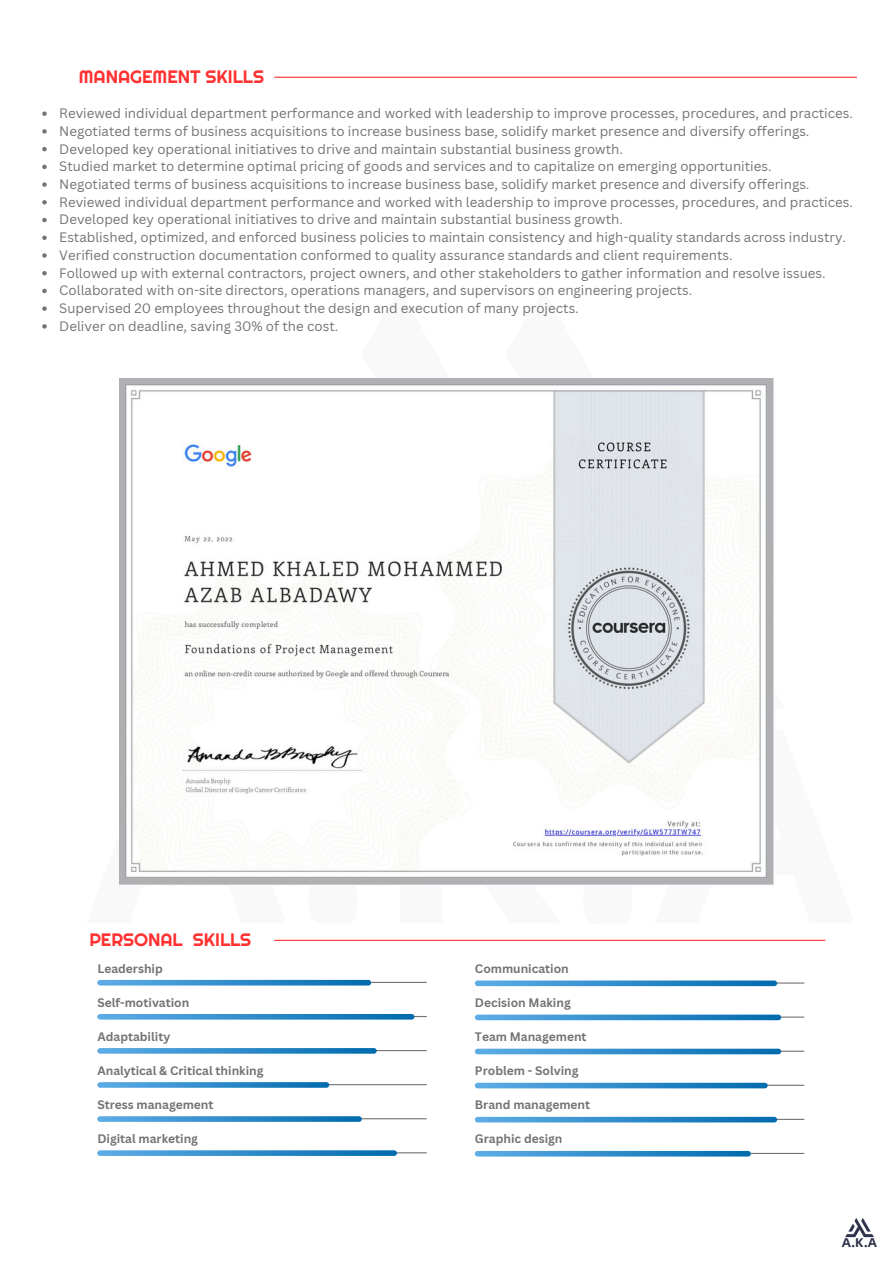
<style>
.page{position:relative;width:894px;height:1264px;background:#fff}
.page>*{position:absolute;margin:0;border:0;box-sizing:border-box;transform-origin:0 0}
.t1{font:18px "Righteous";color:#ff3131}
.t2{font:13.35px "Canva Sans";color:#737373}
.t3{font:700 12.75px "Alibaba Sans";color:#30344c}
.t4{font:700 12px "Canva Sans";color:#737373}
</style>
<div class="page">
<hr style="left:274px;top:939px;width:551px;height:1px;background:#ff3131">
<hr style="left:97px;top:981px;width:329px;height:2px;background:#737373">
<svg style="left:97px;top:979px;width:274px;height:6px;background:#4e9dd1"></svg>
<hr style="left:475px;top:982px;width:329px;height:1px;background:#737373">
<svg style="left:475px;top:980px;width:301px;height:6px;background:#4195ce"></svg>
<hr style="left:97px;top:1015px;width:329px;height:2px;background:#737373">
<svg style="left:97px;top:1013px;width:317px;height:6px"></svg>
<hr style="left:475px;top:1016px;width:329px;height:1px;background:#737373">
<svg style="left:475px;top:1014px;width:306px;height:6px;background:#4497cf"></svg>
<hr style="left:97px;top:1050px;width:329px;height:1px;background:#737373">
<svg style="left:97px;top:1048px;width:279px;height:5px"></svg>
<hr style="left:475px;top:1050px;width:329px;height:1px;background:#737373">
<svg style="left:475px;top:1048px;width:306px;height:6px;background:#4798cf"></svg>
<hr style="left:97px;top:1084px;width:329px;height:1px;background:#737373">
<svg style="left:97px;top:1082px;width:232px;height:5px"></svg>
<hr style="left:475px;top:1084px;width:329px;height:1px;background:#737373">
<svg style="left:475px;top:1082px;width:292px;height:6px;background:#499ad0"></svg>
<hr style="left:97px;top:1118px;width:329px;height:1px;background:#737373">
<svg style="left:97px;top:1116px;width:265px;height:5px"></svg>
<hr style="left:475px;top:1118px;width:329px;height:1px;background:#737373">
<svg style="left:475px;top:1116px;width:301px;height:6px;background:#4c9bd1"></svg>
<hr style="left:97px;top:1152px;width:329px;height:1px;background:#737373">
<svg style="left:97px;top:1150px;width:300px;height:5px"></svg>
<hr style="left:475px;top:1152px;width:329px;height:1px;background:#737373">
<svg style="left:475px;top:1150px;width:275px;height:6px;background:#4f9dd2"></svg>
<svg style="left:845px;top:1218px;width:28px;height:19px"></svg>
<hr style="left:274px;top:77px;width:582px;height:1px;background:#ff3131">
<svg style="left:42px;top:111px;width:5px;height:5px"></svg>
<svg style="left:42px;top:129px;width:5px;height:5px"></svg>
<svg style="left:42px;top:147px;width:5px;height:4px"></svg>
<svg style="left:42px;top:165px;width:5px;height:4px"></svg>
<svg style="left:42px;top:182px;width:5px;height:5px"></svg>
<svg style="left:42px;top:200px;width:5px;height:4px"></svg>
<svg style="left:42px;top:218px;width:5px;height:4px"></svg>
<svg style="left:42px;top:235px;width:5px;height:5px"></svg>
<svg style="left:42px;top:253px;width:5px;height:5px"></svg>
<svg style="left:42px;top:271px;width:5px;height:4px"></svg>
<svg style="left:42px;top:289px;width:5px;height:4px"></svg>
<svg style="left:42px;top:306px;width:5px;height:5px"></svg>
<svg style="left:42px;top:324px;width:5px;height:4px"></svg>
<img style="left:119px;top:379px;width:655px;height:506px">
<p class="t1" style="left:79px;top:65px;width:187px">MANAGEMENT SKILLS</p>
<p class="t2" style="left:59px;top:104px;width:794px">Reviewed individual department performance and worked with leadership to improve processes, procedures, and practices.</p>
<h1 class="t2" style="left:59px;top:122px;width:751px">Negotiated terms of business acquisitions to increase business base, solidify market presence and diversify offerings.</h1>
<p class="t2" style="left:59px;top:139px;width:565px">Developed key operational initiatives to drive and maintain substantial business growth.</p>
<p class="t2" style="left:59px;top:157px;width:713px">Studied market to determine optimal pricing of goods and services and to capitalize on emerging opportunities.</p>
<p class="t2" style="left:59px;top:175px;width:751px">Negotiated terms of business acquisitions to increase business base, solidify market presence and diversify offerings.</p>
<p class="t2" style="left:59px;top:192px;width:794px">Reviewed individual department performance and worked with leadership to improve processes, procedures, and practices.</p>
<p class="t2" style="left:59px;top:210px;width:565px">Developed key operational initiatives to drive and maintain substantial business growth.</p>
<p class="t2" style="left:59px;top:228px;width:788px">Established, optimized, and enforced business policies to maintain consistency and high-quality standards across industry.</p>
<p class="t2" style="left:59px;top:246px;width:674px">Verified construction documentation conformed to quality assurance standards and client requirements.</p>
<p class="t2" style="left:59px;top:263px;width:767px">Followed up with external contractors, project owners, and other stakeholders to gather information and resolve issues.</p>
<p class="t2" style="left:59px;top:281px;width:634px">Collaborated with on-site directors, operations managers, and supervisors on engineering projects.</p>
<p class="t2" style="left:59px;top:299px;width:521px">Supervised 20 employees throughout the design and execution of many projects.</p>
<p class="t2" style="left:59px;top:316px;width:280px">Deliver on deadline, saving 30% of the cost.</p>
<p class="t1" style="left:89px;top:928px;width:95px">PERSONAL</p>
<p class="t4" style="left:97px;top:960px;width:67px">Leadership</p>
<p class="t4" style="left:97px;top:994px;width:93px">Self-motivation</p>
<p class="t1" style="left:193px;top:928px;width:60px">SKILLS</p>
<p class="t4" style="left:475px;top:960px;width:95px">Communication</p>
<p class="t4" style="left:475px;top:994px;width:97px">Decision Making</p>
<p class="t4" style="left:97px;top:1028px;width:74px">Adaptability</p>
<p class="t4" style="left:475px;top:1028px;width:113px">Team Management</p>
<p class="t4" style="left:97px;top:1062px;width:167px">Analytical &amp; Critical thinking</p>
<p class="t4" style="left:475px;top:1062px;width:105px">Problem - Solving</p>
<p class="t4" style="left:97px;top:1096px;width:118px">Stress management</p>
<p class="t4" style="left:475px;top:1096px;width:117px">Brand management</p>
<p class="t4" style="left:97px;top:1130px;width:102px">Digital marketing</p>
<p class="t4" style="left:475px;top:1130px;width:89px">Graphic design</p>
<p class="t3" style="left:841px;top:1231px;width:37px">A.K.A</p>
</div>
